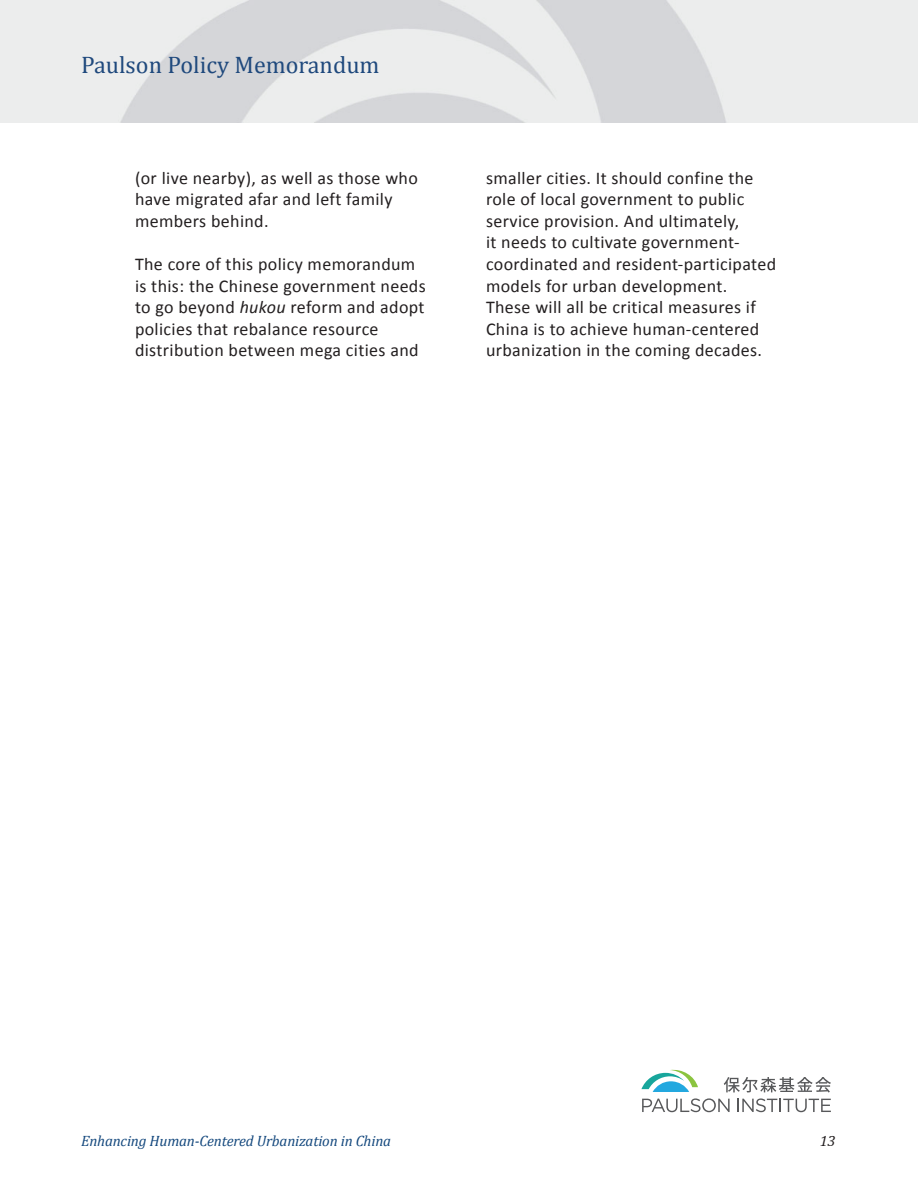
<style>
.page{position:relative;width:918px;height:1188px;background:#fff}
.page>*{position:absolute;margin:0;border:0;box-sizing:border-box;transform-origin:0 0}
.t1{font:24px "Cambria";color:#1f497d}
.t2{font:18px/21.6px "Calibri";letter-spacing:.02em;color:#231f20}
.t3{font:italic 15px "Cambria";letter-spacing:-.01em;color:#15497e}
.t4{font:italic 15px "Cambria";color:#231f20}
.s1{font-style:italic}
</style>
<div class="page">
<img style="left:0;top:0;width:918px;height:123px">
<svg style="left:641px;top:1069px;width:190px;height:43px"></svg>
<h1 class="t1" style="left:81px;top:50px;width:300px">Paulson Policy Memorandum</h1>
<p class="t2" style="left:135px;top:167px;width:284px">(or live nearby), as well as those who have migrated afar and left family members behind.</p>
<p class="t2" style="left:135px;top:253px;width:292px">The core of this policy memorandum is this: the Chinese government needs to go beyond <span class="s1">hukou</span> reform and adopt policies that rebalance resource distribution between mega cities and</p>
<p class="t2" style="left:486px;top:167px;width:292px">smaller cities. It should confine the role of local government to public service provision. And ultimately,<br>it needs to cultivate government&shy;coordinated and resident-participated models for urban development.<br>These will all be critical measures if China is to achieve human-centered urbanization in the coming decades.</p>
<p class="t3" style="left:81px;top:1131px;width:312px">Enhancing Human-Centered Urbanization in China</p>
<p class="t4" style="left:820px;top:1131px;width:17px">13</p>
</div>
